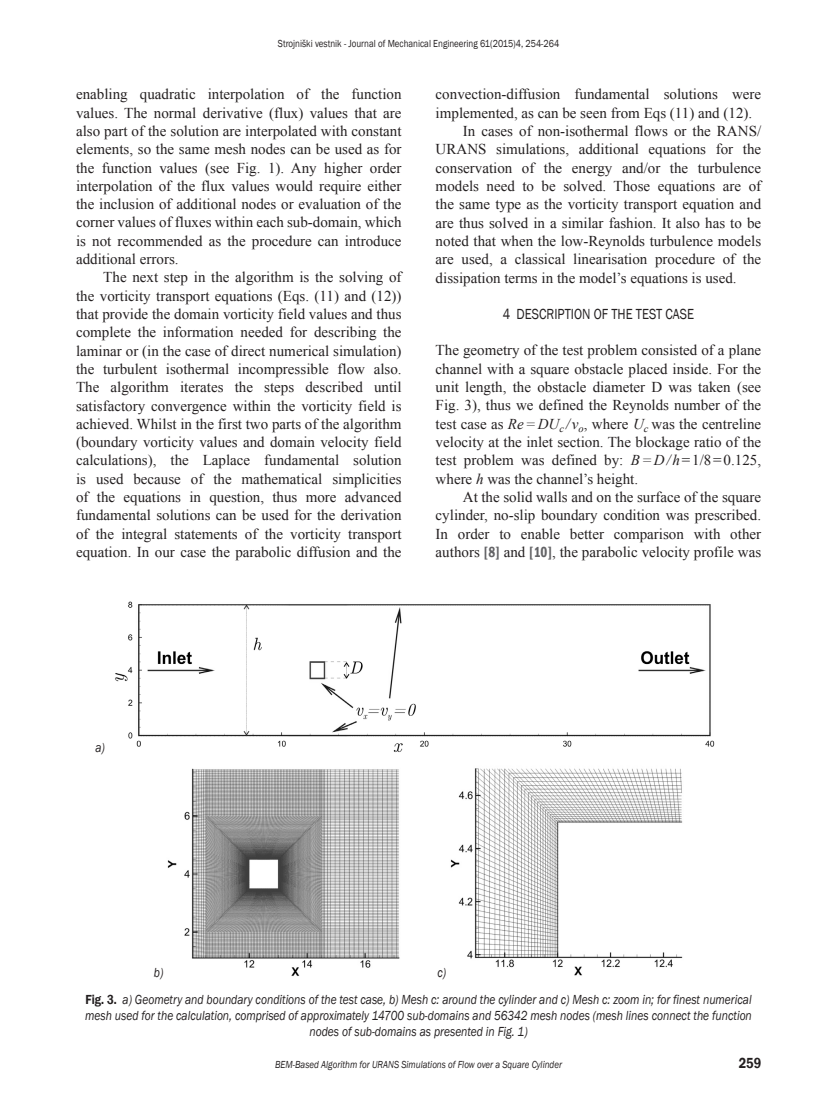
<style>
.page{position:relative;width:816px;height:1114px;background:#fff}
.page>*{position:absolute;margin:0;border:0;box-sizing:border-box;transform-origin:0 0}
.Normal_ni_umika{font:15px/18.3px "Times New Roman";color:#231f20;text-align:justify}
.Heading_1{font:15px "Franklin Gothic";color:#231f20;scale:.85 1}
.t1{font:600 15px "Franklin Gothic";color:#231f20;scale:.85 1}
.Normal_Figure{font:italic 13.5px/16.2px "Franklin Gothic";color:#231f20;text-align:center;scale:.85 1}
.t2{font:10.5px "Franklin Gothic";color:#231f20;scale:.85 1}
.t3{font:italic 10.5px "Franklin Gothic";color:#231f20;scale:.85 1}
.s1{font-style:italic}
.s2{font-family:"Franklin Gothic";font-weight:600;font-stretch:condensed;color:#636366}
.s3{font-weight:600;font-style:normal}
</style>
<div class="page">
<img style="left:115px;top:601px;width:600px;height:150px">
<img style="left:167px;top:768px;width:233px;height:208px">
<img style="left:450px;top:768px;width:233px;height:208px">
<p class="t2" style="left:278px;top:37px;width:332px">Strojniški vestnik - Journal of Mechanical Engineering 61(2015)4, 254-264</p>
<p class="Normal_ni_umika" style="left:76px;top:85px;width:327px">enabling quadratic interpolation of the function values. The normal derivative (flux) values that are also part of the solution are interpolated with constant elements, so the same mesh nodes can be used as for the function values (see Fig. 1). Any higher order interpolation of the flux values would require either the inclusion of additional nodes or evaluation of the corner values of fluxes within each sub-domain, which is not recommended as the procedure can introduce additional errors.</p>
<p class="Normal_ni_umika" style="left:76px;top:267px;width:327px;text-indent:27px">The next step in the algorithm is the solving of the vorticity transport equations (Eqs. (11) and (12)) that provide the domain vorticity field values and thus complete the information needed for describing the laminar or (in the case of direct numerical simulation) the turbulent isothermal incompressible flow also.<br>The algorithm iterates the steps described until satisfactory convergence within the vorticity field is achieved. Whilst in the first two parts of the algorithm (boundary vorticity values and domain velocity field calculations), the Laplace fundamental solution is used because of the mathematical simplicities of the equations in question, thus more advanced fundamental solutions can be used for the derivation of the integral statements of the vorticity transport equation. In our case the parabolic diffusion and the</p>
<p class="Normal_ni_umika" style="left:435px;top:85px;width:327px">convection-diffusion fundamental solutions were implemented, as can be seen from Eqs (11) and (12).</p>
<p class="Normal_ni_umika" style="left:435px;top:121px;width:327px;text-indent:27px">In cases of non-isothermal flows or the RANS/ URANS simulations, additional equations for the conservation of the energy and/or the turbulence models need to be solved. Those equations are of the same type as the vorticity transport equation and are thus solved in a similar fashion. It also has to be noted that when the low-Reynolds turbulence models are used, a classical linearisation procedure of the dissipation terms in the model’s equations is used.</p>
<p class="Heading_1" style="left:502px;top:305px;width:226px">4 DESCRIPTION OF THE TEST CASE</p>
<p class="Normal_ni_umika" style="left:435px;top:340px;width:327px">The geometry of the test problem consisted of a plane channel with a square obstacle placed inside. For the unit length, the obstacle diameter D was taken (see Fig. 3), thus we defined the Reynolds number of the test case as <span class="s1">Re=DU</span><sub>c</sub> <span class="s1">/ ν</span><sub>o</sub>, where <span class="s1">U</span><sub>c</sub> was the centreline velocity at the inlet section. The blockage ratio of the test problem was defined by: <span class="s1">B=D/h</span>=1/8=0.125, where <span class="s1">h</span> was the channel’s height.</p>
<p class="Normal_ni_umika" style="left:435px;top:487px;width:327px;text-indent:27px">At the solid walls and on the surface of the square cylinder, no-slip boundary condition was prescribed.<br>In order to enable better comparison with other authors <span class="s2">[8]</span> and <span class="s2">[10]</span>, the parabolic velocity profile was</p>
<p class="Normal_Figure" style="left:95px;top:739px;width:13px">a)</p>
<p class="Normal_Figure" style="left:154px;top:964px;width:13px">b)</p>
<p class="Normal_Figure" style="left:437px;top:964px;width:12px">c)</p>
<p class="Normal_Figure" style="left:85px;top:990px;width:785px"><span class="s3">Fig. 3.</span> a) Geometry and boundary conditions of the test case, b) Mesh c: around the cylinder and c) Mesh c: zoom in; for finest numerical mesh used for the calculation, comprised of approximately 14700 sub-domains and 56342 mesh nodes (mesh lines connect the function nodes of sub-domains as presented in Fig. 1)</p>
<p class="t3" style="left:275px;top:1057px;width:339px">BEM-Based Algorithm for URANS Simulations of Flow over a Square Cylinder</p>
<p class="t1" style="left:738px;top:1052px;width:28px">259</p>
</div>
